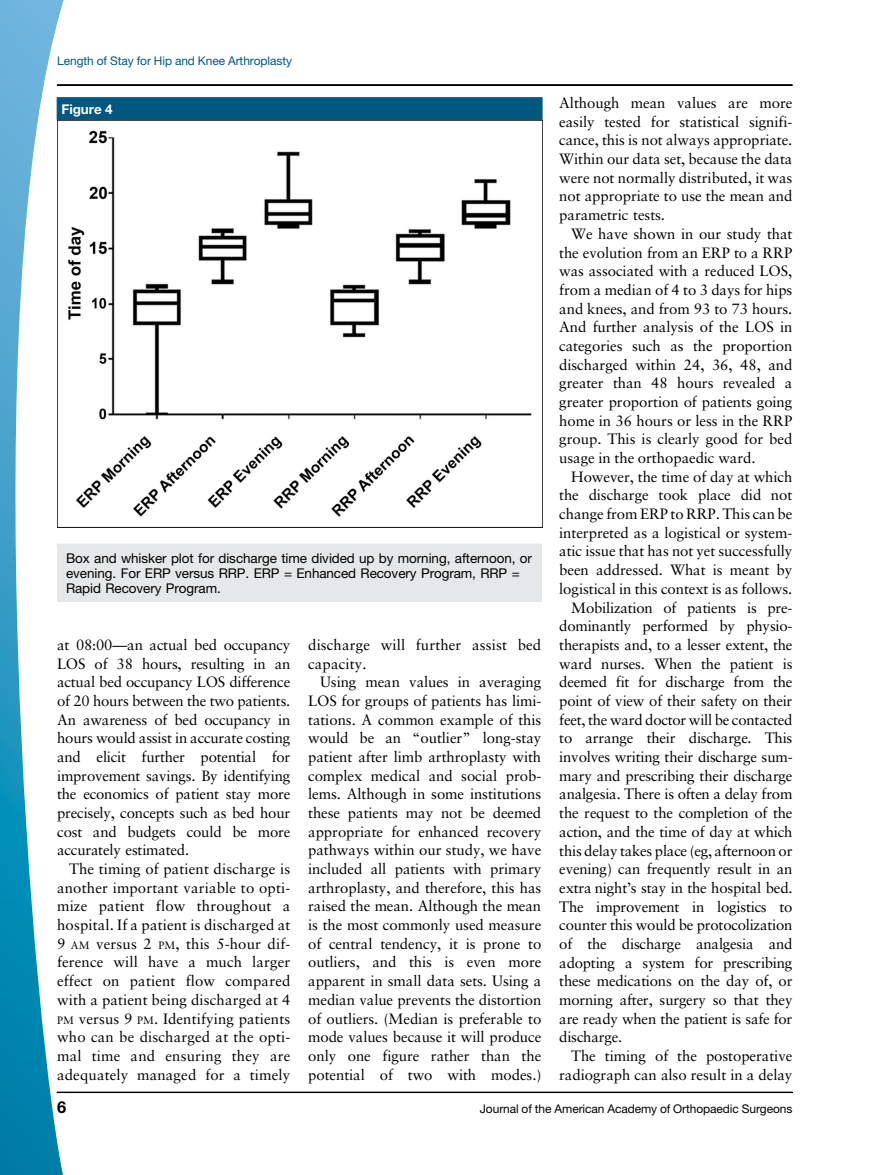
<style>
.page{position:relative;width:891px;height:1175px;background:#fff}
.page>*{position:absolute;margin:0;border:0;box-sizing:border-box;transform-origin:0 0}
.t1{font:16.5px "Adv O Td 1 f 5 cc 91.B";color:#000}
.t2{font:15px/18.8px "Adv O Tece 49054";color:#000;text-align:justify}
.t3{font:13.5px/15px "Adv OT7 fe 89 a 09";color:#000}
.t4{font:13.5px "Adv O Td 1 f 5 cc 91.B";color:#fff}
.t5{font:12px "Adv OT7 fe 89 a 09";color:#000}
.t6{font:12px "Adv OT7 fe 89 a 09";color:#00577f}
.s1{font-style:inherit}
.s2{font-size:10.8px}
</style>
<div class="page">
<svg style="left:0;top:0;width:66px;height:1174px"></svg>
<div style="left:57px;top:98px;width:485px;height:22px;background:#00577f"></div>
<div style="left:57px;top:544px;width:484px;height:57px;background:#e6e7e8"></div>
<img style="left:57px;top:120px;width:485px;height:407px">
<hr style="left:57px;top:85px;width:735px;height:1px;background:#000">
<hr style="left:57px;top:1092px;width:735px;height:1px;background:#000">
<p class="t6" style="left:57px;top:57px;width:236px">Length of Stay for Hip and Knee Arthroplasty</p>
<p class="t4" style="left:62px;top:104px;width:52px">Figure 4</p>
<p class="t3" style="left:66px;top:551px;width:467px">Box and whisker plot for discharge time divided up by morning, afternoon, or evening. For ERP versus RRP. ERP = Enhanced Recovery Program, RRP =<br>Rapid Recovery Program.</p>
<p class="t2" style="left:57px;top:636px;width:235px">at 08:00<span class="s1">—</span>an actual bed occupancy LOS of 38 hours, resulting in an actual bed occupancy LOS difference of 20 hours between the two patients.<br>An awareness of bed occupancy in hours would assist in accurate costing and elicit further potential for improvement savings. By identifying the economics of patient stay more precisely, concepts such as bed hour cost and budgets could be more accurately estimated.</p>
<p class="t2" style="left:57px;top:860px;width:235px;text-indent:12px">The timing of patient discharge is another important variable to opti&shy;mize patient flow throughout a hospital. If a patient is discharged at 9 <span class="s2">AM</span> versus 2 <span class="s2">PM</span>, this 5-hour dif&shy;ference will have a much larger effect on patient flow compared with a patient being discharged at 4<br><span class="s2">PM</span> versus 9 <span class="s2">PM</span>. Identifying patients who can be discharged at the opti&shy;mal time and ensuring they are adequately managed for a timely</p>
<p class="t2" style="left:308px;top:636px;width:235px">discharge will further assist bed capacity.</p>
<p class="t2" style="left:308px;top:673px;width:235px;text-indent:12px">Using mean values in averaging LOS for groups of patients has limi&shy;tations. A common example of this would be an <span class="s1">“</span>outlier<span class="s1">”</span> long-stay patient after limb arthroplasty with complex medical and social prob&shy;lems. Although in some institutions these patients may not be deemed appropriate for enhanced recovery pathways within our study, we have included all patients with primary arthroplasty, and therefore, this has raised the mean. Although the mean is the most commonly used measure of central tendency, it is prone to outliers, and this is even more apparent in small data sets. Using a median value prevents the distortion of outliers. (Median is preferable to mode values because it will produce only one figure rather than the potential of two with modes.)</p>
<p class="t2" style="left:559px;top:95px;width:235px">Although mean values are more easily tested for statistical signifi&shy;cance, this is not always appropriate.<br>Within our data set, because the data were not normally distributed, it was not appropriate to use the mean and parametric tests.</p>
<p class="t2" style="left:559px;top:225px;width:235px;text-indent:12px">We have shown in our study that the evolution from an ERP to a RRP was associated with a reduced LOS, from a median of 4 to 3 days for hips and knees, and from 93 to 73 hours.<br>And further analysis of the LOS in categories such as the proportion discharged within 24, 36, 48, and greater than 48 hours revealed a greater proportion of patients going home in 36 hours or less in the RRP group. This is clearly good for bed usage in the orthopaedic ward.</p>
<p class="t2" style="left:571px;top:468px;width:223px">However, the time of day at which</p>
<p class="t2" style="left:559px;top:487px;width:235px">the discharge took place did not</p>
<p class="t2" style="left:559px;top:505px;width:235px">change from ERP to RRP. This can be</p>
<p class="t2" style="left:559px;top:524px;width:235px">interpreted as a logistical or system-</p>
<p class="t2" style="left:559px;top:543px;width:235px">atic issue that has not yet successfully</p>
<p class="t2" style="left:559px;top:562px;width:235px">been addressed. What is meant by</p>
<p class="t2" style="left:559px;top:580px;width:234px">logistical in this context is as follows.</p>
<p class="t2" style="left:571px;top:599px;width:223px">Mobilization of patients is pre-</p>
<p class="t2" style="left:559px;top:618px;width:235px">dominantly performed by physio-</p>
<p class="t2" style="left:559px;top:636px;width:235px">therapists and, to a lesser extent, the</p>
<p class="t2" style="left:559px;top:655px;width:235px">ward nurses. When the patient is</p>
<p class="t2" style="left:559px;top:674px;width:235px">deemed fit for discharge from the</p>
<p class="t2" style="left:559px;top:692px;width:235px">point of view of their safety on their</p>
<p class="t2" style="left:559px;top:711px;width:235px">feet, the ward doctor will be contacted</p>
<p class="t2" style="left:559px;top:730px;width:235px">to arrange their discharge. This</p>
<p class="t2" style="left:559px;top:748px;width:235px">involves writing their discharge sum-</p>
<p class="t2" style="left:559px;top:767px;width:235px">mary and prescribing their discharge</p>
<p class="t2" style="left:559px;top:786px;width:235px">analgesia. There is often a delay from</p>
<p class="t2" style="left:559px;top:804px;width:235px">the request to the completion of the</p>
<p class="t2" style="left:559px;top:823px;width:235px">action, and the time of day at which</p>
<p class="t2" style="left:559px;top:842px;width:235px">this delay takes place (eg, afternoon or</p>
<p class="t2" style="left:559px;top:860px;width:235px">evening) can frequently result in an</p>
<p class="t2" style="left:559px;top:879px;width:235px">extra night<span class="s1">’</span>s stay in the hospital bed.</p>
<p class="t2" style="left:559px;top:898px;width:235px">The improvement in logistics to</p>
<p class="t2" style="left:559px;top:916px;width:235px">counter this would be protocolization</p>
<p class="t2" style="left:559px;top:935px;width:235px">of the discharge analgesia and</p>
<p class="t2" style="left:559px;top:954px;width:235px">adopting a system for prescribing</p>
<p class="t2" style="left:559px;top:973px;width:235px">these medications on the day of, or</p>
<p class="t2" style="left:559px;top:991px;width:235px">morning after, surgery so that they</p>
<p class="t2" style="left:559px;top:1010px;width:235px">are ready when the patient is safe for</p>
<p class="t2" style="left:559px;top:1029px;width:65px">discharge.</p>
<p class="t2" style="left:571px;top:1047px;width:223px">The timing of the postoperative</p>
<p class="t2" style="left:559px;top:1066px;width:235px">radiograph can also result in a delay</p>
<p class="t1" style="left:57px;top:1101px;width:11px">6</p>
<p class="t5" style="left:480px;top:1104px;width:314px">Journal of the American Academy of Orthopaedic Surgeons</p>
</div>
